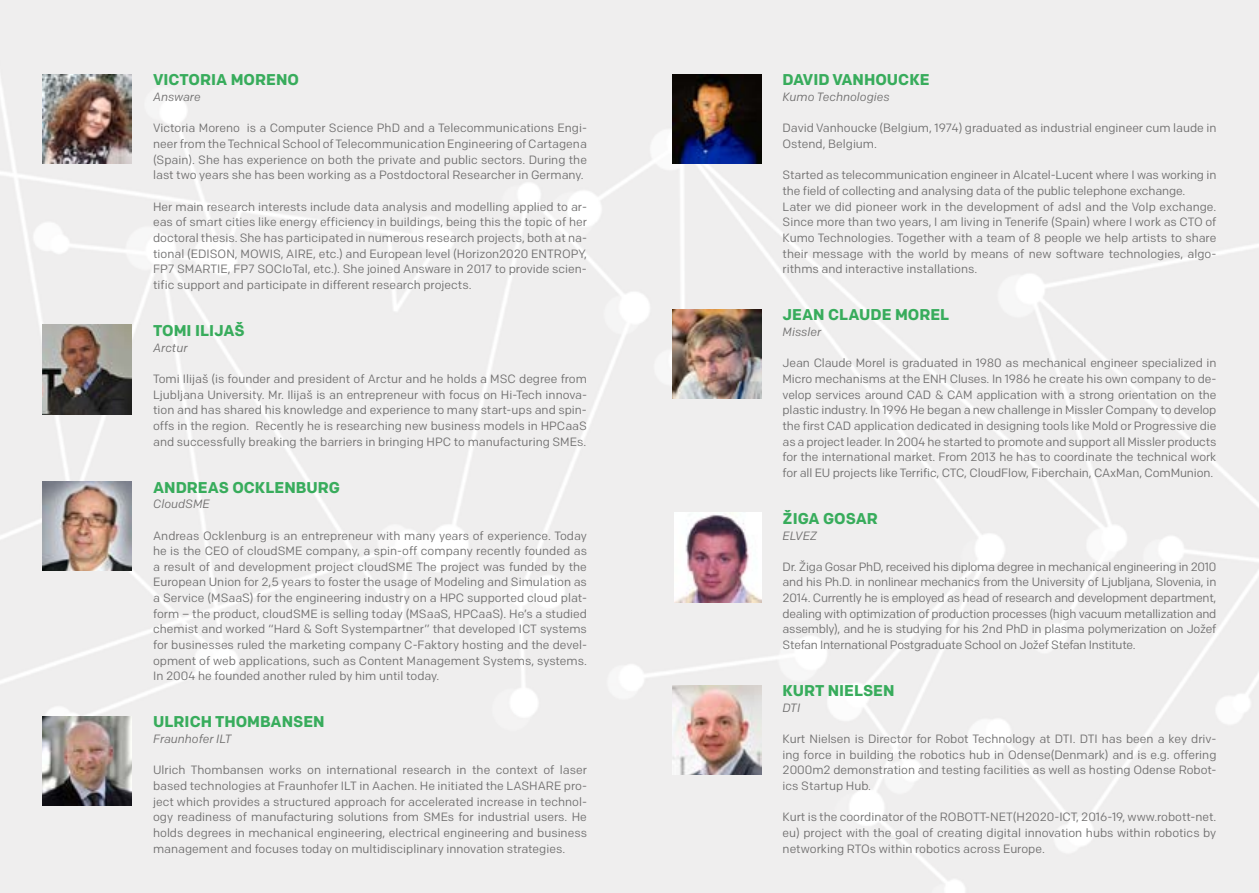
<style>
.page{position:relative;width:1259px;height:893px;background:#efeeee}
.page>*{position:absolute;margin:0;border:0;box-sizing:border-box;transform-origin:0 0}
.t1{font:700 15.6px "Colfax";color:#38ac5c}
.t2{font:12px/15.6px "Colfax";color:#706f6f;text-align:justify}
.t3{font:italic 12px "Colfax";color:#706f6f}
</style>
<div class="page">
<img style="left:43px;top:481px;width:88px;height:90px">
<img style="left:42px;top:716px;width:90px;height:90px">
<img style="left:672px;top:74px;width:89px;height:90px">
<img style="left:674px;top:513px;width:87px;height:89px">
<img style="left:672px;top:309px;width:89px;height:90px">
<img style="left:43px;top:74px;width:89px;height:90px">
<img style="left:43px;top:325px;width:89px;height:89px">
<img style="left:672px;top:685px;width:89px;height:89px">
<h1 class="t1" style="left:153px;top:70px;width:147px">VICTORIA MORENO</h1>
<p class="t3" style="left:153px;top:89px;width:49px">Answare</p>
<p class="t2" style="left:153px;top:120px;width:435px">Victoria Moreno is a Computer Science PhD and a Telecommunications Engi&shy;neer from the Technical School of Telecommunication Engineering of Cartagena (Spain). She has experience on both the private and public sectors. During the last two years she has been working as a Postdoctoral Researcher in Germany.</p>
<p class="t2" style="left:153px;top:199px;width:435px">Her main research interests include data analysis and modelling applied to ar&shy;eas of smart cities like energy efficiency in buildings, being this the topic of her doctoral thesis. She has participated in numerous research projects, both at na&shy;tional (EDISON, MOWIS, AIRE, etc.) and European level (Horizon2020 ENTROPY, FP7 SMARTIE, FP7 SOCIoTal, etc.). She joined Answare in 2017 to provide scien&shy;tific support and participate in different research projects.</p>
<h1 class="t1" style="left:153px;top:321px;width:93px">TOMI ILIJAŠ</h1>
<p class="t3" style="left:153px;top:340px;width:36px">Arctur</p>
<p class="t2" style="left:153px;top:371px;width:435px">Tomi Ilijaš (is founder and president of Arctur and he holds a MSC degree from Ljubljana University. Mr. Ilijaš is an entrepreneur with focus on Hi-Tech innova&shy;tion and has shared his knowledge and experience to many start-ups and spin&shy;offs in the region. Recently he is researching new business models in HPCaaS and successfully breaking the barriers in bringing HPC to manufacturing SMEs.</p>
<h1 class="t1" style="left:153px;top:477px;width:188px">ANDREAS OCKLENBURG</h1>
<p class="t3" style="left:153px;top:497px;width:58px">CloudSME</p>
<p class="t2" style="left:153px;top:527px;width:435px">Andreas Ocklenburg is an entrepreneur with many years of experience. Today he is the CEO of cloudSME company, a spin-off company recently founded as a result of and development project cloudSME The project was funded by the European Union for 2,5 years to foster the usage of Modeling and Simulation as a Service (MSaaS) for the engineering industry on a HPC supported cloud plat&shy;form – the product, cloudSME is selling today (MSaaS, HPCaaS). He’s a studied chemist and worked “Hard &amp; Soft Systempartner” that developed ICT systems for businesses ruled the marketing company C-Faktory hosting and the devel&shy;opment of web applications, such as Content Management Systems, systems.<br>In 2004 he founded another ruled by him until today.</p>
<h1 class="t1" style="left:153px;top:712px;width:173px">ULRICH THOMBANSEN</h1>
<p class="t3" style="left:153px;top:731px;width:80px">Fraunhofer ILT</p>
<p class="t2" style="left:153px;top:762px;width:435px">Ulrich Thombansen works on international research in the context of laser based technologies at Fraunhofer ILT in Aachen. He initiated the LASHARE pro&shy;ject which provides a structured approach for accelerated increase in technol&shy;ogy readiness of manufacturing solutions from SMEs for industrial users. He holds degrees in mechanical engineering, electrical engineering and business management and focuses today on multidisciplinary innovation strategies.</p>
<h1 class="t1" style="left:782px;top:70px;width:148px">DAVID VANHOUCKE</h1>
<p class="t3" style="left:782px;top:89px;width:109px">Kumo Technologies</p>
<p class="t2" style="left:782px;top:120px;width:435px">David Vanhoucke (Belgium, 1974) graduated as industrial engineer cum laude in<br>Ostend, Belgium.</p>
<p class="t2" style="left:782px;top:167px;width:435px;text-align:left">Started as telecommunication engineer in Alcatel-Lucent where I was working in the field of collecting and analysing data of the public telephone exchange.<br>Later we did pioneer work in the development of adsl and the VoIp exchange.<br>Since more than two years, I am living in Tenerife (Spain) where I work as CTO of Kumo Technologies. Together with a team of 8 people we help artists to share their message with the world by means of new software technologies, algo&shy;rithms and interactive installations.</p>
<h1 class="t1" style="left:782px;top:305px;width:168px">JEAN CLAUDE MOREL</h1>
<p class="t3" style="left:782px;top:324px;width:40px">Missler</p>
<p class="t2" style="left:782px;top:355px;width:435px">Jean Claude Morel is graduated in 1980 as mechanical engineer specialized in Micro mechanisms at the ENH Cluses. In 1986 he create his own company to de&shy;velop services around CAD &amp; CAM application with a strong orientation on the plastic industry. In 1996 He began a new challenge in Missler Company to develop the first CAD application dedicated in designing tools like Mold or Progressive die as a project leader. In 2004 he started to promote and support all Missler products for the international market. From 2013 he has to coordinate the technical work for all EU projects like Terrific, CTC, CloudFlow, Fiberchain, CAxMan, ComMunion.</p>
<h1 class="t1" style="left:782px;top:509px;width:97px">ŽIGA GOSAR</h1>
<p class="t3" style="left:782px;top:528px;width:36px">ELVEZ</p>
<p class="t2" style="left:782px;top:559px;width:435px">Dr. Žiga Gosar PhD, received his diploma degree in mechanical engineering in 2010 and his Ph.D. in nonlinear mechanics from the University of Ljubljana, Slovenia, in 2014. Currently he is employed as head of research and development department, dealing with optimization of production processes (high vacuum metallization and assembly), and he is studying for his 2nd PhD in plasma polymerization on Jožef Stefan International Postgraduate School on Jožef Stefan Institute.</p>
<h1 class="t1" style="left:782px;top:681px;width:113px">KURT NIELSEN</h1>
<p class="t3" style="left:782px;top:700px;width:19px">DTI</p>
<p class="t2" style="left:782px;top:731px;width:435px">Kurt Nielsen is Director for Robot Technology at DTI. DTI has been a key driv&shy;ing force in building the robotics hub in Odense(Denmark) and is e.g. offering 2000m2 demonstration and testing facilities as well as hosting Odense Robot&shy;ics Startup Hub.</p>
<p class="t2" style="left:782px;top:809px;width:435px">Kurt is the coordinator of the ROBOTT-NET(H2020-ICT, 2016-19, www.robott-net. eu) project with the goal of creating digital innovation hubs within robotics by networking RTOs within robotics across Europe.</p>
</div>
